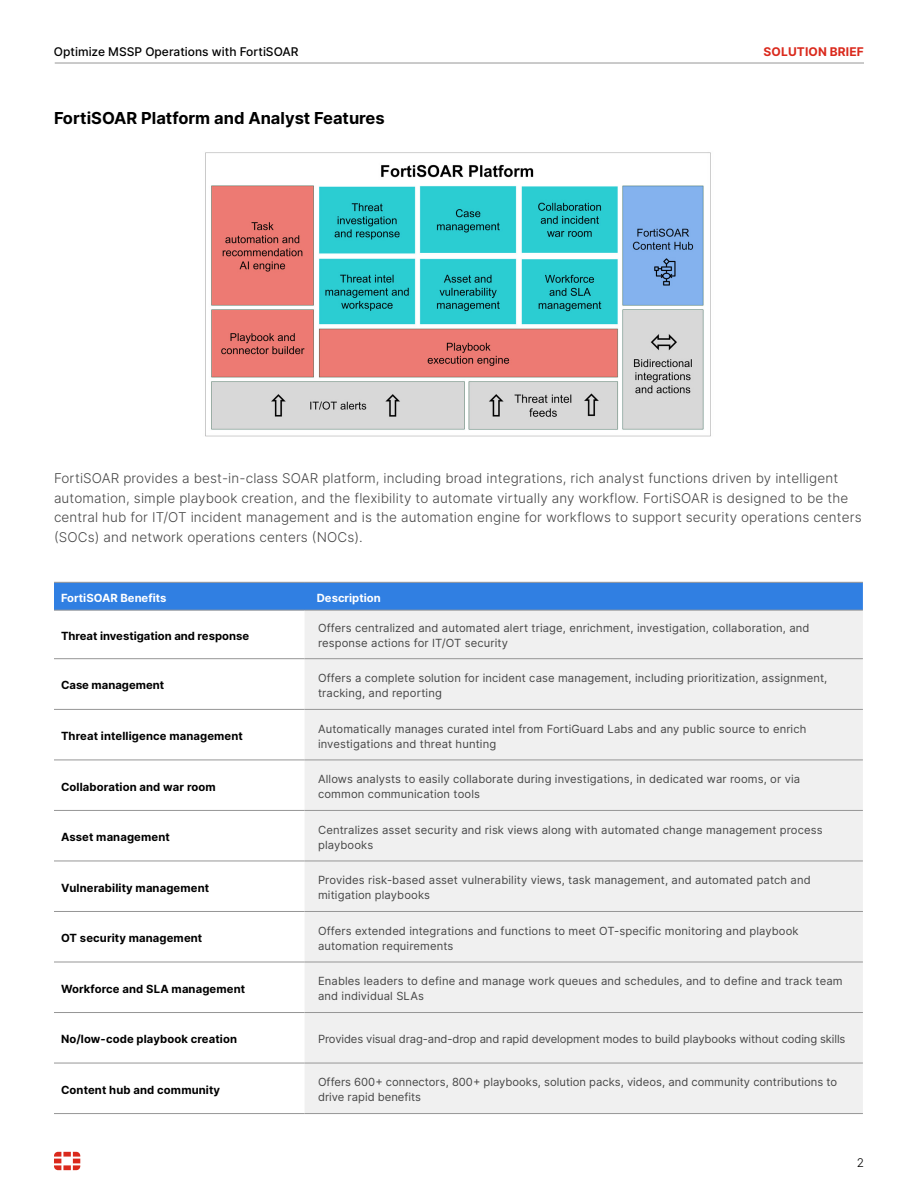
<style>
.page{position:relative;width:918px;height:1188px;background:#fff}
.page>*{position:absolute;margin:0;border:0;box-sizing:border-box;transform-origin:0 0}
.t1{font:700 16.5px "Inter";color:#000}
.t2{font:300 13.5px/19.5px "Inter";letter-spacing:.01em;color:#464646}
.t3{font:500 12px "Inter";color:#000}
.t4{font:700 12px "Inter";letter-spacing:.01em;color:#da291c}
.t5{font:300 12px "Inter";color:#000}
.t6{font:11.25px/15px "Inter";letter-spacing:.01em;color:#464646}
.t7{font:700 11.25px "Inter";letter-spacing:.01em;color:#000}
.t8{font:11.25px "Inter";letter-spacing:-.01em;color:#464646}
.t9{font:700 11.25px "Inter";color:#fff}
</style>
<div class="page">
<img style="left:205px;top:152px;width:506px;height:285px">
<div style="left:54px;top:583px;width:809px;height:27px;background:#307fe2"></div>
<div style="left:305px;top:611px;width:558px;height:502px;background:#f0f0f0"></div>
<hr style="left:54px;top:582px;width:251px;height:1px;background:#969696">
<hr style="left:305px;top:582px;width:558px;height:1px;background:#969696">
<hr style="left:54px;top:610px;width:251px;height:1px;background:#969696">
<hr style="left:305px;top:610px;width:558px;height:1px;background:#969696">
<hr style="left:54px;top:658px;width:251px;height:1px;background:#969696">
<hr style="left:305px;top:658px;width:558px;height:1px;background:#969696">
<hr style="left:54px;top:709px;width:251px;height:1px;background:#969696">
<hr style="left:54px;top:760px;width:251px;height:1px;background:#969696">
<hr style="left:54px;top:810px;width:251px;height:1px;background:#969696">
<hr style="left:54px;top:861px;width:251px;height:1px;background:#969696">
<hr style="left:54px;top:911px;width:251px;height:1px;background:#969696">
<hr style="left:54px;top:962px;width:251px;height:1px;background:#969696">
<hr style="left:54px;top:1012px;width:251px;height:1px;background:#969696">
<hr style="left:54px;top:1063px;width:251px;height:1px;background:#969696">
<hr style="left:54px;top:1113px;width:251px;height:1px;background:#969696">
<hr style="left:305px;top:709px;width:558px;height:1px;background:#969696">
<hr style="left:305px;top:760px;width:558px;height:1px;background:#969696">
<hr style="left:305px;top:810px;width:558px;height:1px;background:#969696">
<hr style="left:305px;top:861px;width:558px;height:1px;background:#969696">
<hr style="left:305px;top:911px;width:558px;height:1px;background:#969696">
<hr style="left:305px;top:962px;width:558px;height:1px;background:#969696">
<hr style="left:305px;top:1012px;width:558px;height:1px;background:#969696">
<hr style="left:305px;top:1063px;width:558px;height:1px;background:#969696">
<hr style="left:305px;top:1113px;width:558px;height:1px;background:#969696">
<hr style="left:55px;top:63px;width:809px;height:1px;background:#969696">
<svg style="left:54px;top:1152px;width:26px;height:18px"></svg>
<p class="t3" style="left:54px;top:43px;width:246px">Optimize MSSP Operations with FortiSOAR</p>
<p class="t4" style="left:764px;top:43px;width:102px">SOLUTION BRIEF</p>
<h1 class="t1" style="left:54px;top:106px;width:332px">FortiSOAR Platform and Analyst Features</h1>
<p class="t2" style="left:54px;top:469px;width:809px">FortiSOAR provides a best-in-class SOAR platform, including broad integrations, rich analyst functions driven by intelligent automation, simple playbook creation, and the flexibility to automate virtually any workflow. FortiSOAR is designed to be the central hub for IT/OT incident management and is the automation engine for workflows to support security operations centers (SOCs) and network operations centers (NOCs).</p>
<p class="t9" style="left:61px;top:589px;width:107px">FortiSOAR Benefits</p>
<p class="t9" style="left:317px;top:589px;width:65px">Description</p>
<p class="t7" style="left:61px;top:628px;width:190px">Threat investigation and response</p>
<p class="t6" style="left:318px;top:621px;width:493px">Offers centralized and automated alert triage, enrichment, investigation, collaboration, and response actions for IT/OT security</p>
<p class="t7" style="left:61px;top:677px;width:105px">Case management</p>
<p class="t6" style="left:318px;top:670px;width:511px">Offers a complete solution for incident case management, including prioritization, assignment, tracking, and reporting</p>
<p class="t7" style="left:61px;top:728px;width:183px">Threat intelligence management</p>
<p class="t6" style="left:318px;top:721px;width:490px">Automatically manages curated intel from FortiGuard Labs and any public source to enrich investigations and threat hunting</p>
<p class="t7" style="left:61px;top:778px;width:156px">Collaboration and war room</p>
<p class="t6" style="left:318px;top:771px;width:484px">Allows analysts to easily collaborate during investigations, in dedicated war rooms, or via common communication tools</p>
<p class="t7" style="left:61px;top:829px;width:110px">Asset management</p>
<p class="t6" style="left:318px;top:822px;width:506px">Centralizes asset security and risk views along with automated change management process playbooks</p>
<p class="t7" style="left:61px;top:879px;width:150px">Vulnerability management</p>
<p class="t6" style="left:318px;top:872px;width:494px">Provides risk-based asset vulnerability views, task management, and automated patch and mitigation playbooks</p>
<p class="t7" style="left:61px;top:930px;width:143px">OT security management</p>
<p class="t6" style="left:318px;top:923px;width:482px">Offers extended integrations and functions to meet OT-specific monitoring and playbook automation requirements</p>
<p class="t7" style="left:61px;top:980px;width:186px">Workforce and SLA management</p>
<p class="t6" style="left:318px;top:973px;width:526px">Enables leaders to define and manage work queues and schedules, and to define and track team and individual SLAs</p>
<p class="t7" style="left:61px;top:1031px;width:178px">No/low-code playbook creation</p>
<p class="t8" style="left:318px;top:1031px;width:529px">Provides visual drag-and-drop and rapid development modes to build playbooks without coding skills</p>
<p class="t7" style="left:61px;top:1081px;width:161px">Content hub and community</p>
<p class="t6" style="left:318px;top:1074px;width:521px">Offers 600+ connectors, 800+ playbooks, solution packs, videos, and community contributions to drive rapid benefits</p>
<p class="t5" style="left:857px;top:1154px;width:9px">2</p>
</div>
